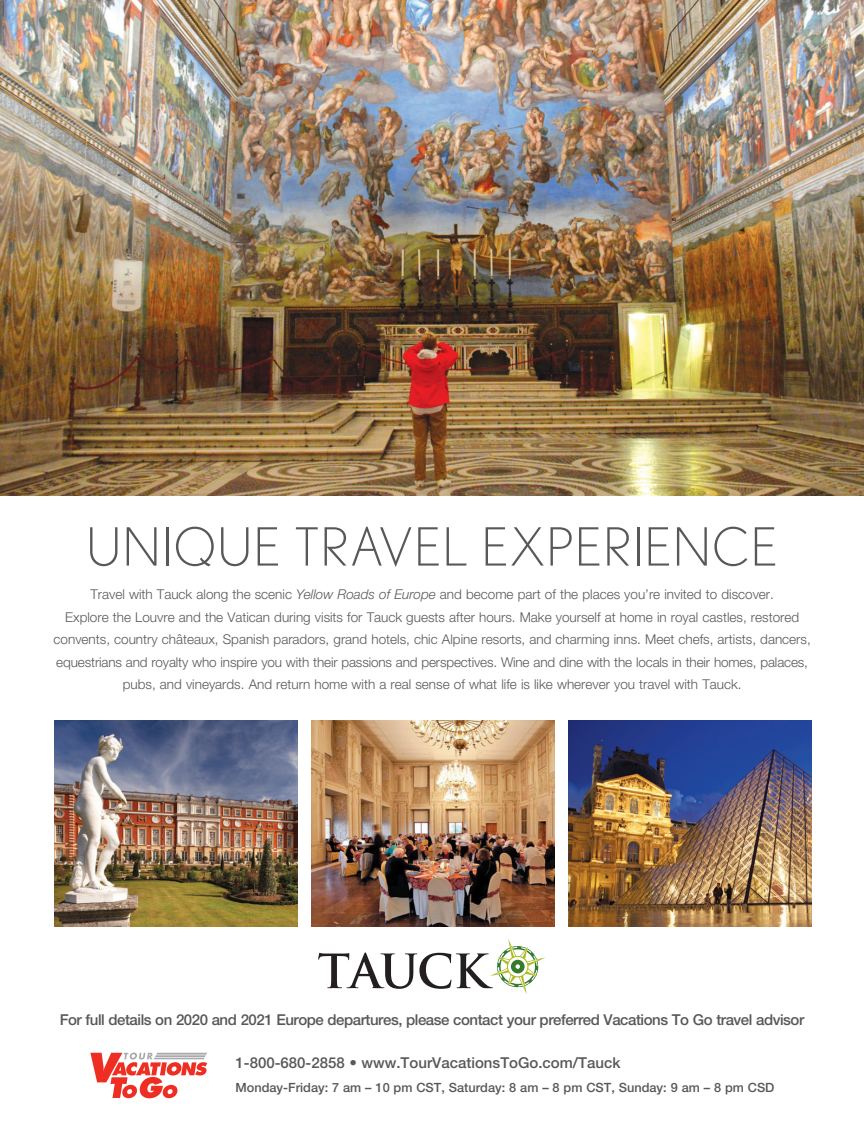
<style>
.page{position:relative;width:864px;height:1134px;background:#fff}
.page>*{position:absolute;margin:0;border:0;box-sizing:border-box;transform-origin:0 0}
.t1{font:300 52.5px "Nobel";letter-spacing:.02em;color:#57585a}
.t2{font:500 15px "Helvetica Neue";letter-spacing:-.03em;color:#57585a}
.t3{font:500 15px "Helvetica Neue";color:#57585a}
.t4{font:300 13.5px/22.5px "Helvetica Neue";color:#57585a;text-align:center}
.t5{font:500 12.75px "Helvetica Neue";color:#57585a}
.s1{font-style:italic}
</style>
<div class="page">
<img style="left:0;top:0;width:864px;height:496px">
<img style="left:312px;top:720px;width:243px;height:207px">
<img style="left:568px;top:720px;width:243px;height:207px">
<svg style="left:318px;top:939px;width:227px;height:55px"></svg>
<img style="left:55px;top:720px;width:243px;height:207px">
<svg style="left:90px;top:1053px;width:117px;height:45px"></svg>
<p class="t1" style="left:86px;top:517px;width:693px">UNIQUE TRAVEL EXPERIENCE</p>
<p class="t4" style="left:54px;top:583px;width:759px">Travel with Tauck along the scenic <span class="s1">Yellow Roads of Europe</span> and become part of the places you’re invited to discover.<br>Explore the Louvre and the Vatican during visits for Tauck guests after hours. Make yourself at home in royal castles, restored convents, country châteaux, Spanish paradors, grand hotels, chic Alpine resorts, and charming inns. Meet chefs, artists, dancers, equestrians and royalty who inspire you with their passions and perspectives. Wine and dine with the locals in their homes, palaces, pubs, and vineyards. And return home with a real sense of what life is like wherever you travel with Tauck.</p>
<p class="t2" style="left:60px;top:1011px;width:746px">For full details on 2020 and 2021 Europe departures, please contact your preferred Vacations To Go travel advisor</p>
<p class="t3" style="left:236px;top:1054px;width:386px">1-800-680-2858 • www.TourVacationsToGo.com/Tauck</p>
<p class="t5" style="left:236px;top:1080px;width:541px">Monday-Friday: 7 am – 10 pm CST, Saturday: 8 am – 8 pm CST, Sunday: 9 am – 8 pm CSD</p>
</div>
